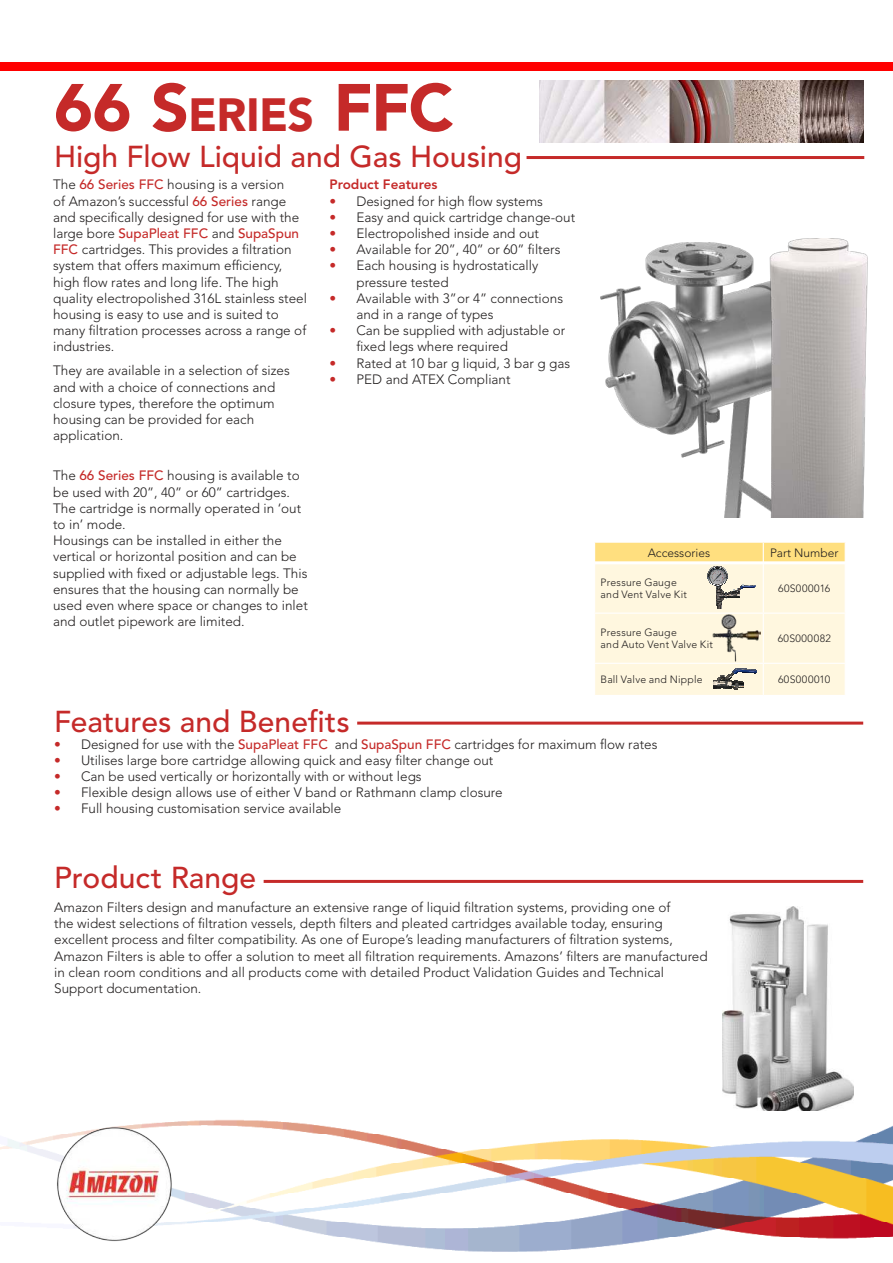
<style>
.page{position:relative;width:893px;height:1263px;background:#fff}
.page>*{position:absolute;margin:0;border:0;box-sizing:border-box;transform-origin:0 0}
.t1{font:900 66px "Avenir LT Std";color:#c52a29}
.t2{font:500 30px "Avenir LT Std";color:#c52a29}
.t3{font:300 13.5px/16.2px "Avenir LT Std";color:#221f1f}
.t4{font:800 13.5px "Avenir LT Std";color:#c52a29}
.t5{font:300 12px "Avenir LT Std";color:#221f1f}
.t6{font:300 10.5px/12.6px "Avenir LT Std";letter-spacing:.02em;color:#221f1f}
.t7{font:300 10.5px "Avenir LT Std";letter-spacing:.045em;color:#221f1f}
.s1{font-size:46.2px}
.s2{font-weight:500;color:#c52a29}
.s3{color:#c52a29}
</style>
<div class="page">
<img style="left:723px;top:907px;width:131px;height:204px">
<div style="left:0;top:63px;width:893px;height:8px;background:#f00"></div>
<img style="left:540px;top:81px;width:324px;height:62px">
<hr style="left:357px;top:722px;width:506px;height:3px;background:#c52a29">
<hr style="left:264px;top:880px;width:599px;height:3px;background:#c52a29">
<img style="left:0;top:1120px;width:893px;height:132px">
<img style="left:44px;top:1120px;width:143px;height:132px">
<hr style="left:527px;top:156px;width:337px;height:3px;background:#c52a29">
<img style="left:601px;top:242px;width:169px;height:275px">
<img style="left:770px;top:239px;width:98px;height:278px">
<svg style="left:594px;top:542px;width:251px;height:153px;background:#f9efcf"></svg>
<hr style="left:594px;top:561px;width:255px;height:3px;background:#fff">
<img style="left:713px;top:614px;width:48px;height:47px">
<h1 class="t1" style="left:54px;top:69px;width:401px">66 S<span class="s1">ERIES</span> FFC</h1>
<h2 class="t2" style="left:54px;top:144px;width:470px">High Flow Liquid and Gas Housing</h2>
<p class="t3" style="left:53px;top:178px;width:255px">The <span class="s2">66</span> <span class="s2">Series</span> <span class="s2">FFC</span> housing is a version<br>of Amazon’s successful <span class="s2">66</span> <span class="s2">Series</span> range and specifically designed for use with the large bore <span class="s2">SupaPleat</span> <span class="s2">FFC</span> and <span class="s2">SupaSpun </span><span class="s2">FFC</span> cartridges. This provides a filtration system that offers maximum efficiency, high flow rates and long life. The high quality electropolished 316L stainless steel housing is easy to use and is suited to many filtration processes across a range of industries.</p>
<p class="t3" style="left:53px;top:364px;width:238px">They are available in a selection of sizes and with a choice of connections and closure types, therefore the optimum housing can be provided for each application.</p>
<p class="t3" style="left:53px;top:469px;width:256px">The <span class="s2">66</span> <span class="s2">Series</span> <span class="s2">FFC</span> housing is available to be used with 20”, 40” or 60” cartridges.<br>The cartridge is normally operated in ‘out to in’ mode.<br>Housings can be installed in either the vertical or horizontal position and can be supplied with fixed or adjustable legs. This ensures that the housing can normally be used even where space or changes to inlet and outlet pipework are limited.</p>
<p class="t4" style="left:329px;top:179px;width:109px">Product Features</p>
<p class="t3" style="left:329px;top:194px;width:215px"><span class="s3">•</span> Designed for high flow systems</p>
<p class="t3" style="left:329px;top:210px;width:247px"><span class="s3">•</span> Easy and quick cartridge change-out</p>
<p class="t3" style="left:329px;top:226px;width:211px"><span class="s3">•</span> Electropolished inside and out</p>
<p class="t3" style="left:329px;top:243px;width:233px"><span class="s3">•</span> Available for 20”, 40” or 60” filters</p>
<p class="t3" style="left:356px;top:259px;width:183px;text-indent:-27px"><span class="s3">•</span> Each housing is hydrostatically pressure tested</p>
<p class="t3" style="left:356px;top:291px;width:208px;text-indent:-27px"><span class="s3">•</span> Available with 3”or 4” connections and in a range of types</p>
<p class="t3" style="left:356px;top:324px;width:210px;text-indent:-27px"><span class="s3">•</span> Can be supplied with adjustable or fixed legs where required</p>
<p class="t3" style="left:329px;top:356px;width:242px"><span class="s3">•</span> Rated at 10 bar g liquid, 3 bar g gas</p>
<p class="t3" style="left:329px;top:372px;width:183px"><span class="s3">•</span> PED and ATEX Compliant</p>
<p class="t5" style="left:648px;top:548px;width:64px">Accessories</p>
<p class="t5" style="left:770px;top:548px;width:70px">Part Number</p>
<p class="t6" style="left:601px;top:577px;width:88px">Pressure Gauge and Vent Valve Kit</p>
<p class="t6" style="left:778px;top:583px;width:54px">60S000016</p>
<p class="t6" style="left:601px;top:627px;width:114px">Pressure Gauge<br>and Auto Vent Valve Kit</p>
<p class="t7" style="left:778px;top:634px;width:55px">60S000082</p>
<p class="t6" style="left:601px;top:674px;width:104px">Ball Valve and Nipple</p>
<p class="t6" style="left:778px;top:674px;width:54px">60S000010</p>
<h2 class="t2" style="left:54px;top:709px;width:297px">Features and Benefits</h2>
<p class="t3" style="left:54px;top:737px;width:605px"><span class="s3">•</span> Designed for use with the <span class="s2">SupaPleat</span> <span class="s2">FFC</span> and <span class="s2">SupaSpun</span> <span class="s2">FFC</span> cartridges for maximum flow rates</p>
<p class="t3" style="left:54px;top:753px;width:441px"><span class="s3">•</span> Utilises large bore cartridge allowing quick and easy filter change out</p>
<p class="t3" style="left:54px;top:769px;width:369px"><span class="s3">•</span> Can be used vertically or horizontally with or without legs</p>
<p class="t3" style="left:54px;top:785px;width:450px"><span class="s3">•</span> Flexible design allows use of either V band or Rathmann clamp closure</p>
<p class="t3" style="left:54px;top:802px;width:289px"><span class="s3">•</span> Full housing customisation service available</p>
<h2 class="t2" style="left:54px;top:865px;width:203px">Product Range</h2>
<p class="t3" style="left:54px;top:900px;width:655px">Amazon Filters design and manufacture an extensive range of liquid filtration systems, providing one of<br>the widest selections of filtration vessels, depth filters and pleated cartridges available today, ensuring excellent process and filter compatibility. As one of Europe’s leading manufacturers of filtration systems, Amazon Filters is able to offer a solution to meet all filtration requirements. Amazons’ filters are manufactured in clean room conditions and all products come with detailed Product Validation Guides and Technical Support documentation.</p>
</div>
